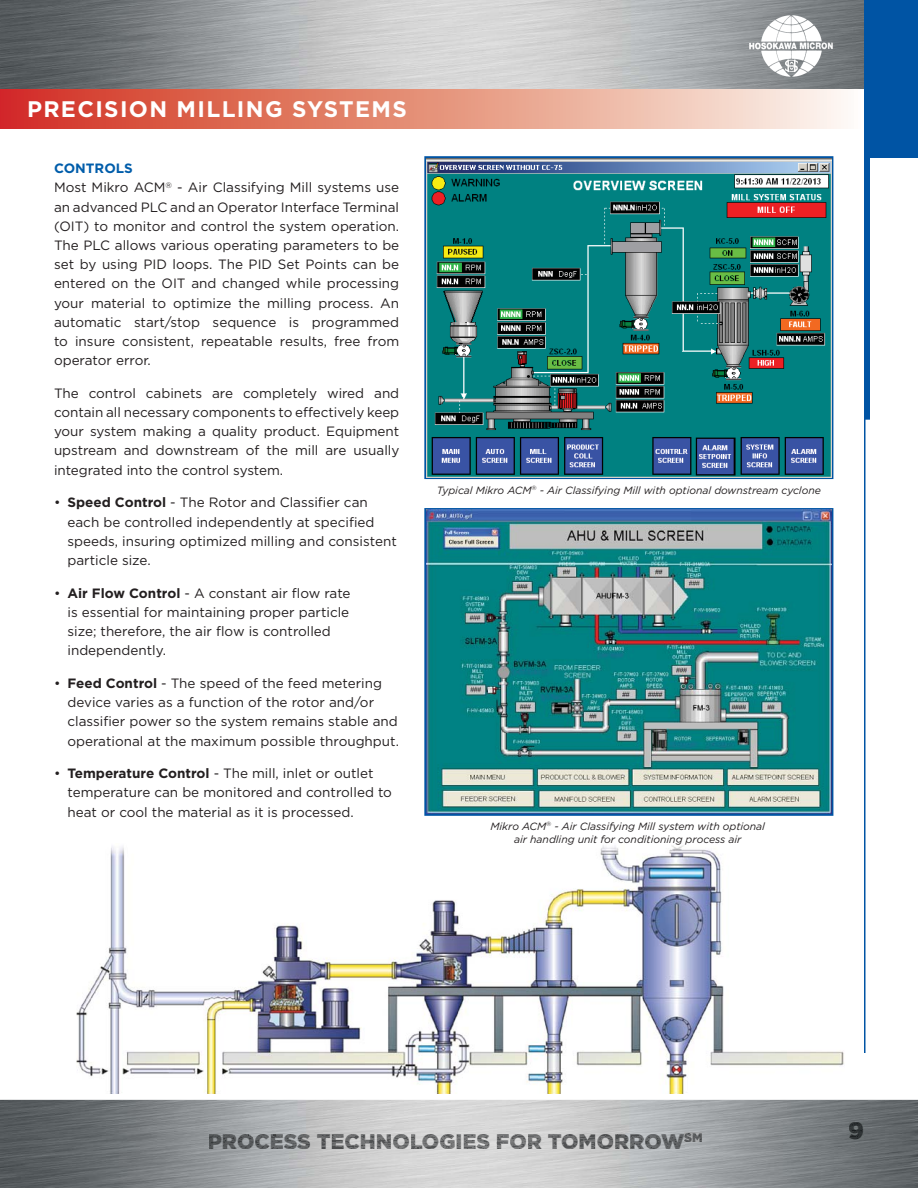
<style>
.page{position:relative;width:918px;height:1188px;background:#fff}
.page>*{position:absolute;margin:0;border:0;box-sizing:border-box;transform-origin:0 0}
.t1{font:900 24px "Gotham";color:#212526}
.t2{font:700 22.5px "Gotham";letter-spacing:.06em;color:#fff}
.t3{font:900 21px "Gotham";color:#4c4d4e}
.t4{font:13.5px/19.2px "Gotham";color:#231f20}
.t5{font:italic 10.5px/13.2px "Gotham";letter-spacing:-.005em;color:#231f20;text-align:center}
.s1{font-weight:700;color:#005daa}
.s2{font-weight:700}
.s3{color:#36393a}
.s4{color:#383a3b}
.s5{color:#3e4042}
.s6{color:#414344}
.s7{color:#434547}
.s8{color:#454849}
.s9{color:#46484a}
.s10{color:#4b4c4e}
.s11{color:#505253}
.s12{color:#515253}
.s13{color:#565758}
.s14{color:#535556}
.s15{color:#515254}
.s16{color:#565759}
.s17{color:#545556}
.s18{color:#555658}
.s19{color:#555657}
.s20{color:#484a4b}
.s21{color:#47494b}
.s22{color:#4a4c4e}
</style>
<div class="page">
<svg style="left:0;top:88px;width:864px;height:41px;background:#e49382"></svg>
<img style="left:0;top:1100px;width:918px;height:88px">
<img style="left:0;top:0;width:864px;height:88px">
<div style="left:864px;top:0;width:54px;height:157px;background:#0054a4"></div>
<hr style="left:864px;top:0;width:2px;height:1053px;background:#0054a4">
<div style="left:864px;top:0;width:6px;height:420px;background:#0054a4"></div>
<img style="left:849px;top:1122px;width:14px;height:18px">
<img style="left:743px;top:10px;width:94px;height:71px">
<img style="left:209px;top:1134px;width:475px;height:15px">
<img style="left:684px;top:1133px;width:18px;height:9px">
<img style="left:76px;top:845px;width:768px;height:249px">
<img style="left:426px;top:158px;width:406px;height:319px">
<div style="left:424px;top:508px;width:409px;height:308px;border:3px solid #0054a4"></div>
<img style="left:426px;top:510px;width:406px;height:304px">
<h2 class="t2" style="left:27px;top:96px;width:381px">PRECISION MILLING SYSTEMS</h2>
<p class="t4" style="left:54px;top:159px;width:347px"><span class="s1">CONTROLS<br></span>Most Mikro ACM<sup>®</sup> - Air Classifying Mill systems use an advanced PLC and an Operator Interface Terminal (OIT) to monitor and control the system operation.<br>The PLC allows various operating parameters to be set by using PID loops. The PID Set Points can be entered on the OIT and changed while processing your material to optimize the milling process. An automatic start/stop sequence is programmed to insure consistent, repeatable results, free from operator error.</p>
<p class="t4" style="left:54px;top:383px;width:347px;text-align:justify">The control cabinets are completely wired and contain all necessary components to effectively keep your system making a quality product. Equipment upstream and downstream of the mill are usually integrated into the control system.</p>
<p class="t4" style="left:68px;top:493px;width:331px;text-indent:-14px">• <span class="s2">Speed Control</span> - The Rotor and Classifier can each be controlled independently at specified speeds, insuring optimized milling and consistent particle size.</p>
<p class="t4" style="left:68px;top:583px;width:285px;text-indent:-14px">• <span class="s2">Air Flow Control</span> - A constant air flow rate is essential for maintaining proper particle size; therefore, the air flow is controlled independently.</p>
<p class="t4" style="left:68px;top:673px;width:333px;text-indent:-14px">• <span class="s2">Feed Control</span> - The speed of the feed metering device varies as a function of the rotor and/or classifier power so the system remains stable and operational at the maximum possible throughput.</p>
<p class="t4" style="left:68px;top:764px;width:326px;text-indent:-14px">• <span class="s2">Temperature Control</span> - The mill, inlet or outlet temperature can be monitored and controlled to heat or cool the material as it is processed.</p>
<p class="t5" style="left:437px;top:483px;width:386px">Typical Mikro ACM<sup>®</sup> - Air Classifying Mill with optional downstream cyclone</p>
<p class="t5" style="left:491px;top:819px;width:276px">Mikro ACM<sup>®</sup> - Air Classifying Mill system with optional air handling unit for conditioning process air</p>
<h3 class="t3" style="left:208px;top:1129px;width:496px"><span class="s3">P</span><span class="s4">R</span><span class="s5">O</span><span class="s6">C</span><span class="s7">E</span><span class="s8">S</span><span class="s9">S</span> <span class="s10">T</span>EC<span class="s11">H</span><span class="s12">N</span><span class="s13">O</span><span class="s14">L</span><span class="s12">O</span><span class="s15">G</span><span class="s16">I</span><span class="s17">E</span><span class="s14">S</span> <span class="s17">FO</span><span class="s13">R</span> <span class="s18">T</span><span class="s19">O</span><span class="s11">M</span>O<span class="s20">R</span><span class="s21">R</span><span class="s22">O</span><span class="s8">W</span><sup>SM</sup></h3>
<h1 class="t1" style="left:848px;top:1117px;width:17px">9</h1>
</div>
